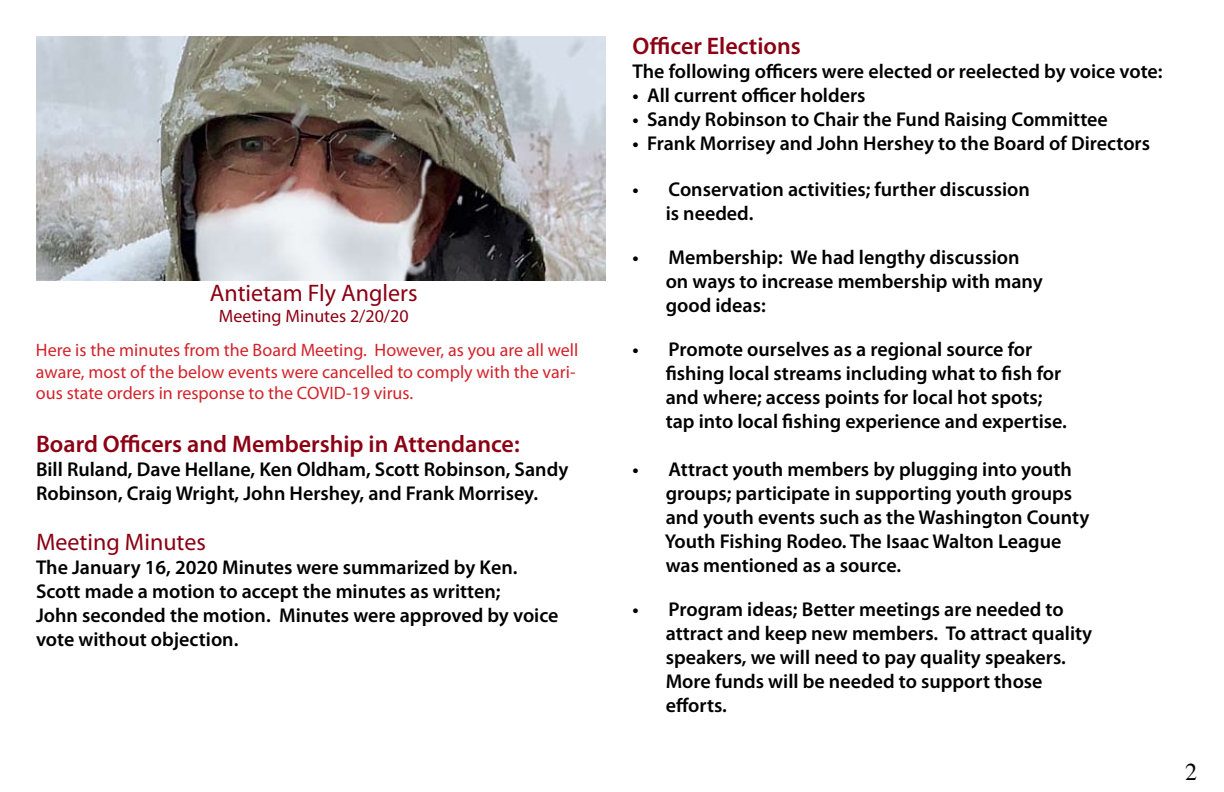
<style>
.page{position:relative;width:1224px;height:792px;background:#fff}
.page>*{position:absolute;margin:0;border:0;box-sizing:border-box;transform-origin:0 0}
.t1{font:600 24px "Myriad Pro";color:#8b0013}
.t2{font:24px "Myriad Pro";color:#8b0013}
.t3{font:24px "Times";color:#000}
.t4{font:600 20px/24px "Myriad Pro";color:#000}
.t5{font:18px/21.6px "Myriad Pro";color:#d2232a}
.t6{font:18px "Myriad Pro";color:#8b0013}
</style>
<div class="page">
<img style="left:36px;top:36px;width:569px;height:244px">
<p class="t2" style="left:210px;top:278px;width:209px">Antietam Fly Anglers</p>
<p class="t6" style="left:219px;top:305px;width:191px">Meeting Minutes 2/20/20</p>
<p class="t5" style="left:36px;top:339px;width:544px">Here is the minutes from the Board Meeting. However, as you are all well aware, most of the below events were cancelled to comply with the vari&shy;ous state orders in response to the COVID-19 virus.</p>
<p class="t1" style="left:36px;top:429px;width:485px">Board Officers and Membership in Attendance:</p>
<p class="t4" style="left:36px;top:457px;width:534px">Bill Ruland, Dave Hellane, Ken Oldham, Scott Robinson, Sandy<br>Robinson, Craig Wright, John Hershey, and Frank Morrisey.</p>
<p class="t2" style="left:36px;top:528px;width:171px">Meeting Minutes</p>
<p class="t4" style="left:36px;top:555px;width:524px">The January 16, 2020 Minutes were summarized by Ken.<br>Scott made a motion to accept the minutes as written;<br>John seconded the motion. Minutes were approved by voice vote without objection.</p>
<p class="t1" style="left:633px;top:31px;width:170px">Officer Elections</p>
<p class="t4" style="left:633px;top:59px;width:532px">The following officers were elected or reelected by voice vote:</p>
<p class="t4" style="left:633px;top:83px;width:234px">• All current officer holders</p>
<p class="t4" style="left:633px;top:107px;width:477px">• Sandy Robinson to Chair the Fund Raising Committee</p>
<p class="t4" style="left:633px;top:131px;width:519px">• Frank Morrisey and John Hershey to the Board of Directors</p>
<p class="t4" style="left:666px;top:176px;width:366px;text-indent:-33px">• Conservation activities; further discussion is needed.</p>
<p class="t4" style="left:666px;top:244px;width:379px;text-indent:-33px">• Membership: We had lengthy discussion on ways to increase membership with many good ideas:</p>
<p class="t4" style="left:666px;top:336px;width:403px;text-indent:-33px">• Promote ourselves as a regional source for fishing local streams including what to fish for and where; access points for local hot spots; tap into local fishing experience and expertise.</p>
<p class="t4" style="left:665px;top:456px;width:426px;text-indent:-32px">• Attract youth members by plugging into youth groups; participate in supporting youth groups and youth events such as the Washington County Youth Fishing Rodeo. The Isaac Walton League was mentioned as a source.</p>
<p class="t4" style="left:666px;top:596px;width:428px;text-indent:-33px">• Program ideas; Better meetings are needed to attract and keep new members. To attract quality speakers, we will need to pay quality speakers.<br>More funds will be needed to support those efforts.</p>
<p class="t3" style="left:1185px;top:749px;width:13px">2</p>
</div>
